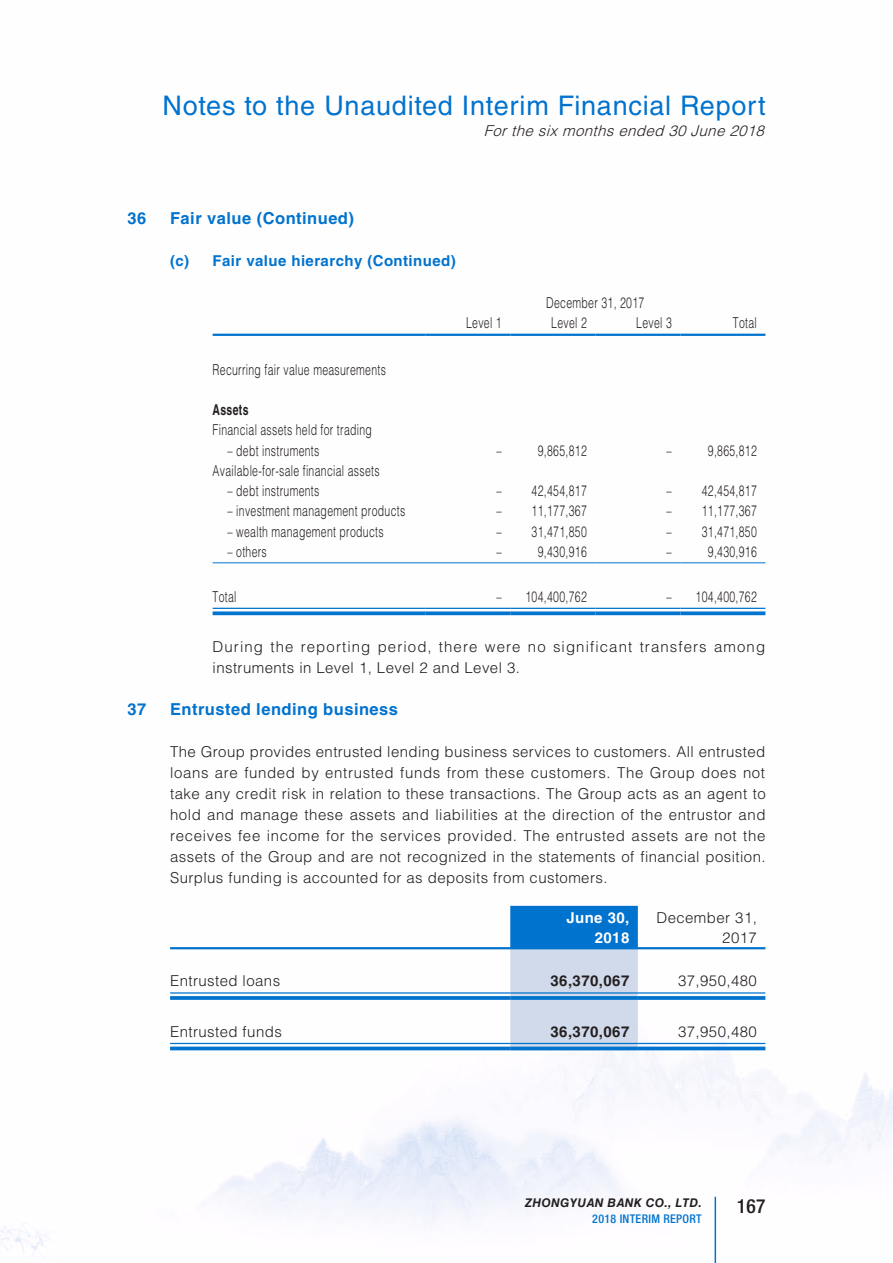
<style>
.page{position:relative;width:893px;height:1263px;background:#fff}
.page>*{position:absolute;margin:0;border:0;box-sizing:border-box;transform-origin:0 0}
.t1{font:27px "Helvetica LT Std";letter-spacing:.03em;color:#0073ce}
.t2{font:500 condensed 19.5px "Helvetica Neue LT Pro";color:#231f20}
.t3{font:700 16.5px "Helvetica LT Std";letter-spacing:.03em;color:#0073ce}
.t4{font:300 15px/21px "Helvetica LT Std";letter-spacing:.03em;color:#231f20;text-align:justify}
.t5{font:300 15px "Helvetica LT Std";letter-spacing:.03em;color:#231f20;scale:.7 1}
.t6{font:300 15px/21px "Helvetica LT Std";letter-spacing:.075em;color:#231f20}
.t7{font:700 15px "Helvetica LT Std";letter-spacing:.03em;color:#0073ce}
.t8{font:italic 300 15px "Helvetica LT Std";color:#231f20}
.t9{font:700 15px "Helvetica LT Std";letter-spacing:.03em;color:#231f20}
.t10{font:700 15px/19.5px "Helvetica LT Std";letter-spacing:.03em;color:#fff;text-align:right}
.t11{font:700 15px "Helvetica LT Std";letter-spacing:.03em;color:#231f20;scale:.7 1}
.t12{font:italic 700 12px "Helvetica LT Std";letter-spacing:.03em;color:#231f20}
.t13{font:500 condensed 12px "Helvetica Neue LT Pro";letter-spacing:.025em;color:#0073ce}
</style>
<div class="page">
<img style="left:0;top:333px;width:893px;height:930px">
<hr style="left:715px;top:1197px;width:1px;height:66px;background:#0073ce">
<hr style="left:213px;top:334px;width:212px;height:2px;background:#0073ce">
<hr style="left:425px;top:334px;width:85px;height:2px;background:#0073ce">
<hr style="left:510px;top:334px;width:85px;height:2px;background:#0073ce">
<hr style="left:595px;top:334px;width:85px;height:2px;background:#0073ce">
<hr style="left:680px;top:334px;width:85px;height:2px;background:#0073ce">
<hr style="left:213px;top:562px;width:212px;height:1px;background:#0073ce">
<hr style="left:425px;top:562px;width:85px;height:1px;background:#0073ce">
<hr style="left:510px;top:562px;width:85px;height:1px;background:#0073ce">
<hr style="left:595px;top:562px;width:85px;height:1px;background:#0073ce">
<hr style="left:680px;top:562px;width:85px;height:1px;background:#0073ce">
<hr style="left:213px;top:608px;width:212px;height:1px;background:#0073ce">
<svg style="left:213px;top:611px;width:212px;height:4px"></svg>
<hr style="left:425px;top:608px;width:85px;height:1px;background:#0073ce">
<svg style="left:425px;top:611px;width:85px;height:4px"></svg>
<hr style="left:510px;top:608px;width:85px;height:1px;background:#0073ce">
<svg style="left:510px;top:611px;width:85px;height:4px"></svg>
<hr style="left:595px;top:608px;width:85px;height:1px;background:#0073ce">
<svg style="left:595px;top:611px;width:85px;height:4px"></svg>
<hr style="left:680px;top:608px;width:85px;height:1px;background:#0073ce">
<svg style="left:680px;top:611px;width:85px;height:4px"></svg>
<svg style="left:510px;top:906px;width:128px;height:140px;background:#8fb9e1"></svg>
<hr style="left:170px;top:947px;width:340px;height:2px;background:#0073ce">
<hr style="left:510px;top:947px;width:128px;height:2px;background:#0073ce">
<hr style="left:638px;top:947px;width:127px;height:2px;background:#0073ce">
<hr style="left:170px;top:992px;width:340px;height:1px;background:#0073ce">
<svg style="left:170px;top:996px;width:340px;height:4px"></svg>
<hr style="left:510px;top:992px;width:128px;height:1px;background:#0073ce">
<svg style="left:510px;top:996px;width:128px;height:4px"></svg>
<hr style="left:638px;top:992px;width:127px;height:1px;background:#0073ce">
<svg style="left:638px;top:996px;width:127px;height:4px"></svg>
<hr style="left:170px;top:1043px;width:340px;height:1px;background:#0073ce">
<svg style="left:170px;top:1046px;width:340px;height:4px"></svg>
<hr style="left:510px;top:1043px;width:128px;height:1px;background:#0073ce">
<svg style="left:510px;top:1046px;width:128px;height:4px"></svg>
<hr style="left:638px;top:1043px;width:127px;height:1px;background:#0073ce">
<svg style="left:638px;top:1046px;width:127px;height:4px"></svg>
<h1 class="t1" style="left:162px;top:89px;width:605px">Notes to the Unaudited Interim Financial Report</h1>
<p class="t8" style="left:484px;top:121px;width:287px">Forthe sixmonthsended 30 June 2018</p>
<p class="t3" style="left:128px;top:209px;width:20px">36</p>
<p class="t3" style="left:170px;top:209px;width:185px">Fair value (Continued)</p>
<p class="t7" style="left:170px;top:252px;width:287px">(c) Fair value hierarchy (Continued)</p>
<p class="t5" style="left:546px;top:293px;width:142px">December 31, 2017</p>
<p class="t5" style="left:466px;top:313px;width:52px">Level 1</p>
<p class="t5" style="left:551px;top:313px;width:52px">Level 2</p>
<p class="t5" style="left:636px;top:313px;width:52px">Level 3</p>
<p class="t5" style="left:733px;top:313px;width:36px">Total</p>
<p class="t5" style="left:213px;top:360px;width:249px">Recurring fair value measurements</p>
<p class="t11" style="left:213px;top:401px;width:53px">Assets</p>
<p class="t5" style="left:213px;top:421px;width:229px">Financial assets held for trading</p>
<p class="t5" style="left:227px;top:441px;width:133px">– debt instruments</p>
<p class="t5" style="left:496px;top:441px;width:9px">–</p>
<p class="t5" style="left:538px;top:441px;width:72px">9,865,812</p>
<p class="t5" style="left:667px;top:441px;width:9px">–</p>
<p class="t5" style="left:708px;top:441px;width:72px">9,865,812</p>
<p class="t5" style="left:213px;top:461px;width:240px">Available-for-sale financial assets</p>
<p class="t5" style="left:227px;top:481px;width:133px">– debt instruments</p>
<p class="t5" style="left:496px;top:481px;width:131px">– 42,454,817</p>
<p class="t5" style="left:667px;top:481px;width:131px">– 42,454,817</p>
<p class="t5" style="left:227px;top:502px;width:255px">– investment management products</p>
<p class="t5" style="left:496px;top:502px;width:131px">– 11,177,367</p>
<p class="t5" style="left:667px;top:502px;width:131px">– 11,177,367</p>
<p class="t5" style="left:227px;top:522px;width:225px">– wealth management products</p>
<p class="t5" style="left:496px;top:522px;width:131px">– 31,471,850</p>
<p class="t5" style="left:667px;top:522px;width:131px">– 31,471,850</p>
<p class="t5" style="left:227px;top:542px;width:58px">– others</p>
<p class="t5" style="left:496px;top:542px;width:9px">–</p>
<p class="t5" style="left:538px;top:542px;width:72px">9,430,916</p>
<p class="t5" style="left:667px;top:542px;width:9px">–</p>
<p class="t5" style="left:708px;top:542px;width:72px">9,430,916</p>
<p class="t5" style="left:213px;top:587px;width:36px">Total</p>
<p class="t5" style="left:496px;top:587px;width:131px">– 104,400,762</p>
<p class="t5" style="left:667px;top:587px;width:131px">– 104,400,762</p>
<p class="t6" style="left:213px;top:636px;width:554px">During the reporting period, there were no significant transfers among instruments in Level 1, Level 2 and Level 3.</p>
<p class="t3" style="left:128px;top:699px;width:20px">37</p>
<p class="t3" style="left:170px;top:699px;width:229px">Entrusted lending business</p>
<p class="t4" style="left:170px;top:741px;width:597px">The Group provides entrusted lending business services to customers. All entrusted loans are funded by entrusted funds from these customers. The Group does not take any credit risk in relation to these transactions. The Group acts as an agent to hold and manage these assets and liabilities at the direction of the entrustor and receives fee income for the services provided. The entrusted assets are not the assets of the Group and are not recognized in the statements of financial position.<br>Surplus funding is accounted for as deposits from customers.</p>
<p class="t10" style="left:566px;top:908px;width:64px">June 30,<br>2018</p>
<p class="t4" style="left:656px;top:908px;width:102px;line-height:19.5px;text-align:right">December 31,<br>2017</p>
<p class="t4" style="left:170px;top:970px;width:112px">Entrusted loans</p>
<p class="t9" style="left:550px;top:972px;width:80px">36,370,067</p>
<p class="t4" style="left:678px;top:970px;width:80px">37,950,480</p>
<p class="t4" style="left:170px;top:1021px;width:113px">Entrusted funds</p>
<p class="t9" style="left:550px;top:1022px;width:80px">36,370,067</p>
<p class="t4" style="left:678px;top:1021px;width:80px">37,950,480</p>
<p class="t12" style="left:525px;top:1195px;width:179px">ZHONGYUAN BANK CO., LTD.</p>
<p class="t13" style="left:592px;top:1212px;width:111px">2018 INTERIM REPORT</p>
<h2 class="t2" style="left:737px;top:1194px;width:30px">167</h2>
</div>
